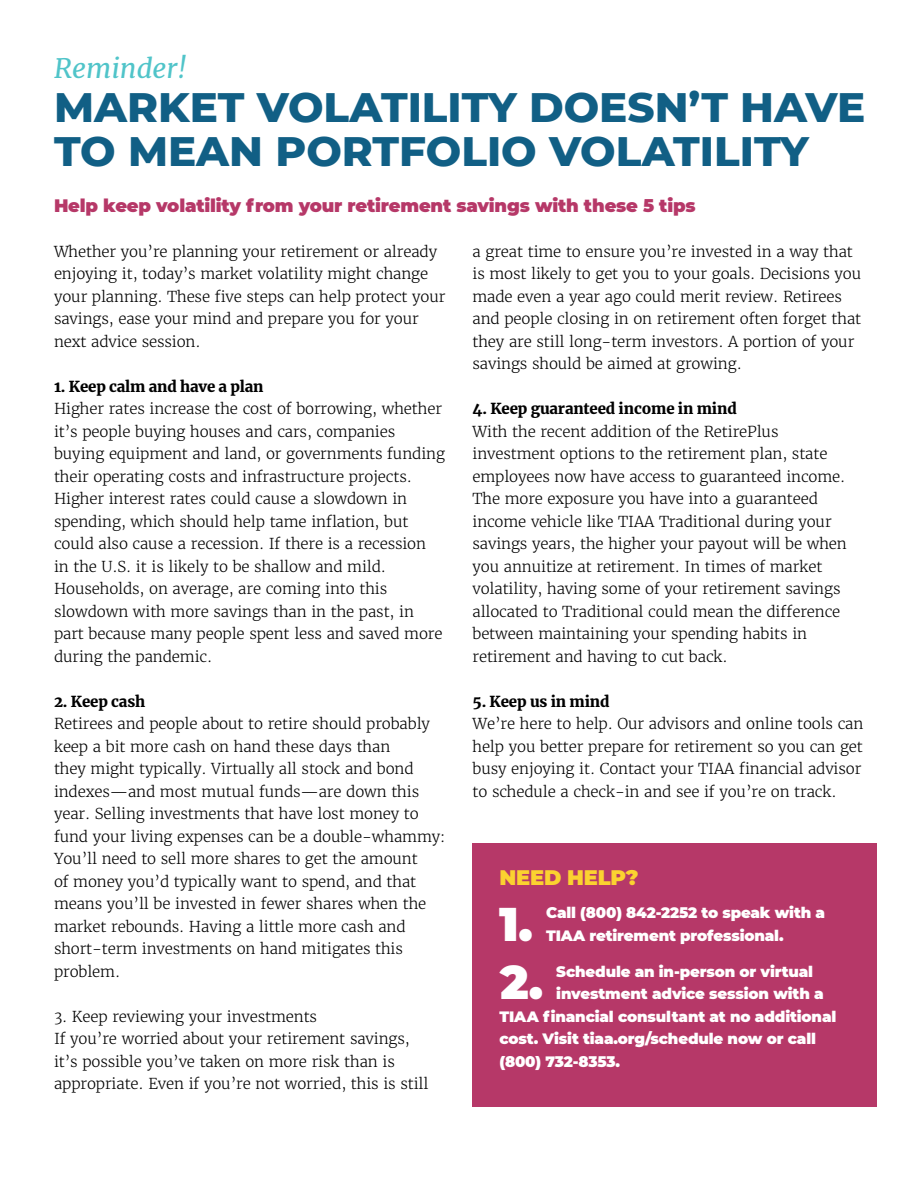
<style>
.page{position:relative;width:918px;height:1188px;background:#fff}
.page>*{position:absolute;margin:0;border:0;box-sizing:border-box;transform-origin:0 0}
.t1{font:900 47.1px "Montserrat";color:#fff}
.t2{font:800 42px/45px "Montserrat";color:#115f85}
.t3{font:italic 27px "Merriweather";color:#50c4c9}
.t4{font:900 21px "Montserrat";letter-spacing:-.01em;color:#fbd230}
.t5{font:900 18px "Montserrat";letter-spacing:-.01em;color:#b63868}
.t6{font:300 15px/22.5px "Merriweather";letter-spacing:-.01em;color:#000}
.t7{font:900 15px/22.5px "Montserrat";letter-spacing:-.01em;color:#fff}
.t8{font:900 15px "Merriweather";letter-spacing:-.01em;color:#000}
</style>
<div class="page">
<div style="left:472px;top:844px;width:406px;height:263px;background:#b63868"></div>
<h3 class="t3" style="left:54px;top:49px;width:134px">Reminder!</h3>
<h2 class="t2" style="left:54px;top:82px;width:813px">MARKET VOLATILITY DOESN’T HAVE<br>TO MEAN PORTFOLIO VOLATILITY</h2>
<p class="t5" style="left:54px;top:192px;width:643px">Help keep volatility from your retirement savings with these 5 tips</p>
<p class="t6" style="left:54px;top:240px;width:393px">Whether you’re planning your retirement or already enjoying it, today’s market volatility might change your planning. These five steps can help protect your savings, ease your mind and prepare you for your next advice session.</p>
<p class="t8" style="left:54px;top:376px;width:211px">1. Keep calm and have a plan</p>
<p class="t6" style="left:54px;top:397px;width:393px">Higher rates increase the cost of borrowing, whether it’s people buying houses and cars, companies buying equipment and land, or governments funding their operating costs and infrastructure projects.<br>Higher interest rates could cause a slowdown in spending, which should help tame inflation, but could also cause a recession. If there is a recession<br>in the U.S. it is likely to be shallow and mild.<br>Households, on average, are coming into this slowdown with more savings than in the past, in part because many people spent less and saved more during the pandemic.</p>
<p class="t8" style="left:54px;top:691px;width:93px">2. Keep cash</p>
<p class="t6" style="left:54px;top:712px;width:393px">Retirees and people about to retire should probably keep a bit more cash on hand these days than<br>they might typically. Virtually all stock and bond indexes—and most mutual funds—are down this year. Selling investments that have lost money to fund your living expenses can be a double-whammy:<br>You’ll need to sell more shares to get the amount<br>of money you’d typically want to spend, and that means you’ll be invested in fewer shares when the market rebounds. Having a little more cash and short-term investments on hand mitigates this problem.</p>
<p class="t6" style="left:54px;top:1005px;width:376px">3. Keep reviewing your investments<br>If you’re worried about your retirement savings, it’s possible you’ve taken on more risk than is appropriate. Even if you’re not worried, this is still</p>
<p class="t6" style="left:472px;top:240px;width:390px">a great time to ensure you’re invested in a way that is most likely to get you to your goals. Decisions you made even a year ago could merit review. Retirees and people closing in on retirement often forget that they are still long-term investors. A portion of your savings should be aimed at growing.</p>
<p class="t8" style="left:472px;top:398px;width:266px">4. Keep guaranteed income in mind</p>
<p class="t6" style="left:472px;top:420px;width:376px">With the recent addition of the RetirePlus investment options to the retirement plan, state employees now have access to guaranteed income.<br>The more exposure you have into a guaranteed income vehicle like TIAA Traditional during your savings years, the higher your payout will be when you annuitize at retirement. In times of market volatility, having some of your retirement savings allocated to Traditional could mean the difference between maintaining your spending habits in retirement and having to cut back.</p>
<p class="t8" style="left:472px;top:691px;width:139px">5. Keep us in mind</p>
<p class="t6" style="left:472px;top:712px;width:392px">We’re here to help. Our advisors and online tools can help you better prepare for retirement so you can get busy enjoying it. Contact your TIAA financial advisor to schedule a check-in and see if you’re on track.</p>
<h3 class="t4" style="left:500px;top:862px;width:141px">NEED HELP?</h3>
<h1 class="t1" style="left:499px;top:888px;width:35px">1.</h1>
<p class="t7" style="left:546px;top:901px;width:281px">Call (800) 842-2252 to speak with a<br>TIAA retirement professional.</p>
<h1 class="t1" style="left:500px;top:947px;width:44px">2.</h1>
<p class="t7" style="left:556px;top:959px;width:258px">Schedule an in-person or virtual</p>
<p class="t7" style="left:556px;top:982px;width:269px">investment advice session with a</p>
<p class="t7" style="left:500px;top:1004px;width:338px">TIAA financial consultant at no additional</p>
<p class="t7" style="left:500px;top:1027px;width:318px">cost. Visit tiaa.org/schedule now or call</p>
<p class="t7" style="left:500px;top:1049px;width:122px">(800) 732-8353.</p>
</div>
